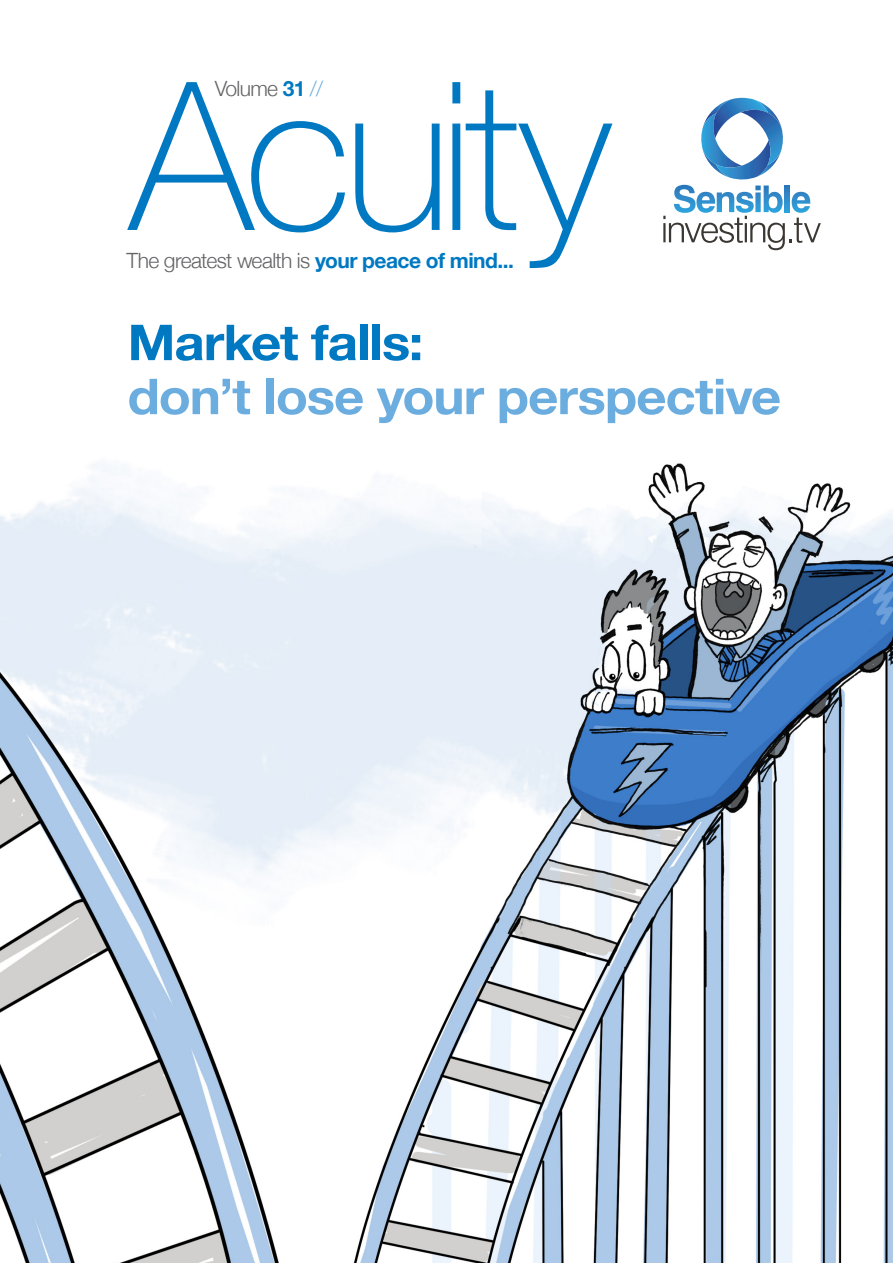
<style>
.page{position:relative;width:893px;height:1263px;background:#fff}
.page>*{position:absolute;margin:0;border:0;box-sizing:border-box;transform-origin:0 0}
.t1{font:100 207px "Helvetica Neue";letter-spacing:-.04em;color:#0079c2}
.t2{font:700 49.5px/54px "Helvetica Neue";letter-spacing:-.02em;color:#6caddf;scale:1.07 1}
.t3{font:300 21px "Helvetica Neue";letter-spacing:-.03em;color:#636366}
.s1{font-weight:700;color:#0079c2}
.s2{color:#6caddf}
.s3{color:#0079c2}
</style>
<div class="page">
<img style="left:0;top:97px;width:893px;height:1166px">
<svg style="left:663px;top:98px;width:158px;height:152px"></svg>
<p class="t3" style="left:215px;top:72px;width:110px">Volume <span class="s1">31</span> <span class="s2">//</span></p>
<p class="t1" style="left:130px;top:-1px;width:483px">Acuity</p>
<p class="t3" style="left:126px;top:243px;width:389px">The greatest wealth is <span class="s1">your peace of mind...</span></p>
<p class="t2" style="left:128px;top:317px;width:612px"><span class="s3">Market falls:<br></span>don’t lose your perspective</p>
</div>
